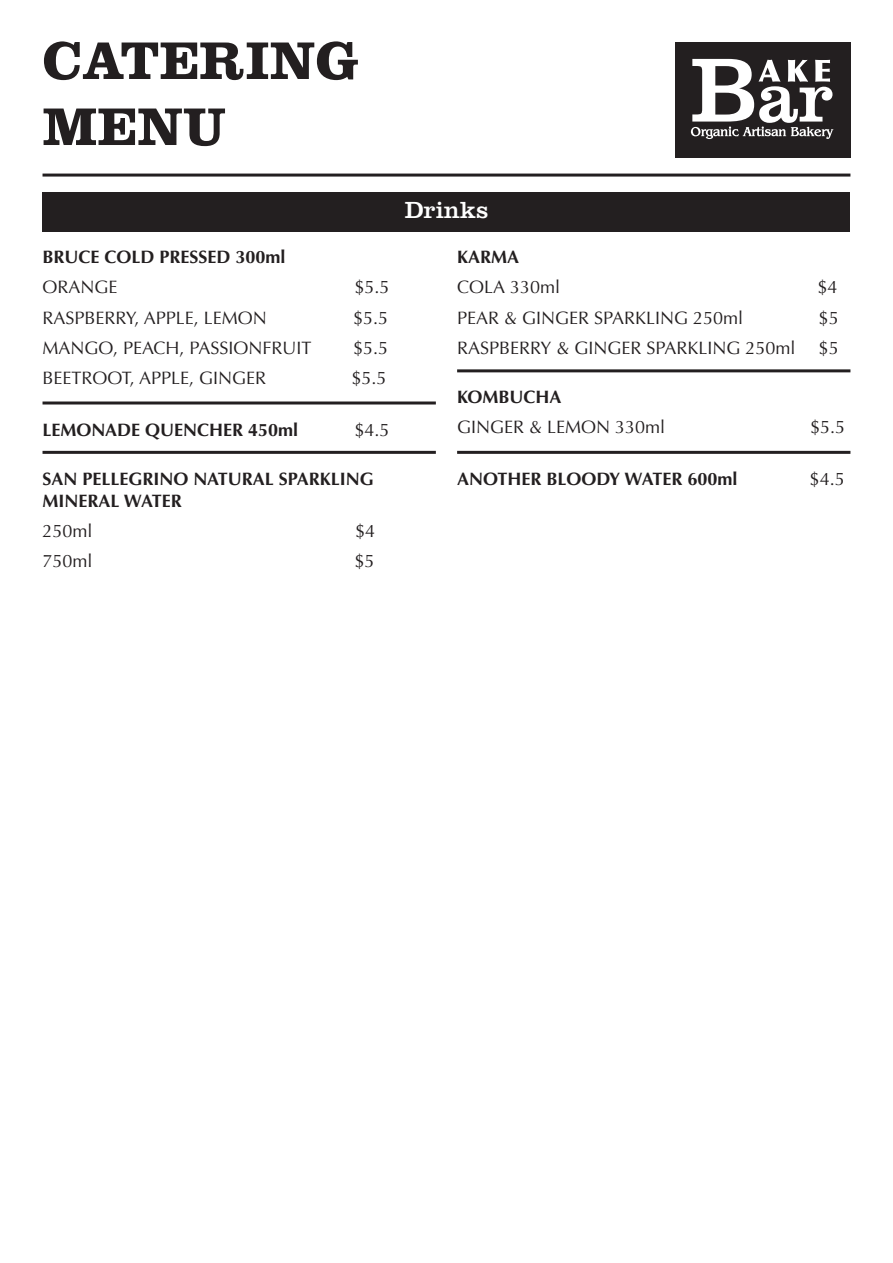
<style>
.page{position:relative;width:893px;height:1263px;background:#fff}
.page>*{position:absolute;margin:0;border:0;box-sizing:border-box;transform-origin:0 0}
.t1{font:700 55.05px/66px "Clarendon LT Std";color:#231f20}
.t2{font:24.3px "Clarendon LT Std";color:#fff}
.Food_name{font:18px "Optima";color:#231f20}
.Food_heading{font:700 18px "Optima";color:#231f20}
.Food_heading-2{font:18px "Optima";color:#231f20}
</style>
<div class="page">
<hr style="left:43px;top:174px;width:807px;height:3px;background:#231f20">
<div style="left:675px;top:43px;width:175px;height:115px;background:#231f20"></div>
<svg style="left:691px;top:59px;width:142px;height:80px"></svg>
<div style="left:43px;top:192px;width:807px;height:40px;background:#231f20"></div>
<hr style="left:43px;top:401px;width:393px;height:3px;background:#231f20">
<hr style="left:457px;top:369px;width:393px;height:3px;background:#231f20">
<hr style="left:457px;top:451px;width:393px;height:3px;background:#231f20">
<hr style="left:43px;top:451px;width:393px;height:3px;background:#231f20">
<p class="t1" style="left:43px;top:27px;width:317px">CATERING<br>MENU</p>
<p class="Food_heading" style="left:43px;top:247px;width:245px">BRUCE COLD PRESSED 300ml</p>
<p class="Food_name" style="left:43px;top:277px;width:77px">ORANGE</p>
<p class="Food_name" style="left:355px;top:277px;width:37px">$5.5</p>
<p class="Food_name" style="left:43px;top:307px;width:226px">RASPBERRY, APPLE, LEMON</p>
<p class="Food_name" style="left:353px;top:307px;width:37px">$5.5</p>
<p class="Food_name" style="left:43px;top:337px;width:271px">MANGO, PEACH, PASSIONFRUIT</p>
<p class="Food_name" style="left:353px;top:337px;width:37px">$5.5</p>
<p class="Food_name" style="left:43px;top:367px;width:225px">BEETROOT, APPLE, GINGER</p>
<p class="Food_name" style="left:352px;top:367px;width:37px">$5.5</p>
<p class="Food_heading" style="left:43px;top:419px;width:257px">LEMONADE QUENCHER 450ml</p>
<p class="Food_heading-2" style="left:355px;top:419px;width:37px">$4.5</p>
<p class="t2" style="left:405px;top:196px;width:85px">Drinks</p>
<p class="Food_heading" style="left:457px;top:247px;width:64px">KARMA</p>
<p class="Food_name" style="left:457px;top:277px;width:105px">COLA 330ml</p>
<p class="Food_name" style="left:818px;top:277px;width:22px">$4</p>
<p class="Food_name" style="left:457px;top:307px;width:288px">PEAR &amp; GINGER SPARKLING 250ml</p>
<p class="Food_name" style="left:819px;top:307px;width:22px">$5</p>
<p class="Food_name" style="left:457px;top:337px;width:340px">RASPBERRY &amp; GINGER SPARKLING 250ml</p>
<p class="Food_name" style="left:819px;top:337px;width:22px">$5</p>
<p class="Food_heading" style="left:457px;top:387px;width:106px">KOMBUCHA</p>
<p class="Food_name" style="left:457px;top:417px;width:210px">GINGER &amp; LEMON 330ml</p>
<p class="Food_name" style="left:810px;top:417px;width:37px">$5.5</p>
<p class="Food_heading" style="left:43px;top:469px;width:333px">SAN PELLEGRINO NATURAL SPARKLING</p>
<p class="Food_heading" style="left:457px;top:469px;width:282px">ANOTHER BLOODY WATER 600ml</p>
<p class="Food_heading-2" style="left:810px;top:469px;width:37px">$4.5</p>
<p class="Food_heading" style="left:43px;top:490px;width:141px">MINERAL WATER</p>
<p class="Food_name" style="left:43px;top:520px;width:52px">250ml</p>
<p class="Food_name" style="left:355px;top:520px;width:22px">$4</p>
<p class="Food_name" style="left:43px;top:551px;width:52px">750ml</p>
<p class="Food_name" style="left:355px;top:551px;width:22px">$5</p>
</div>
